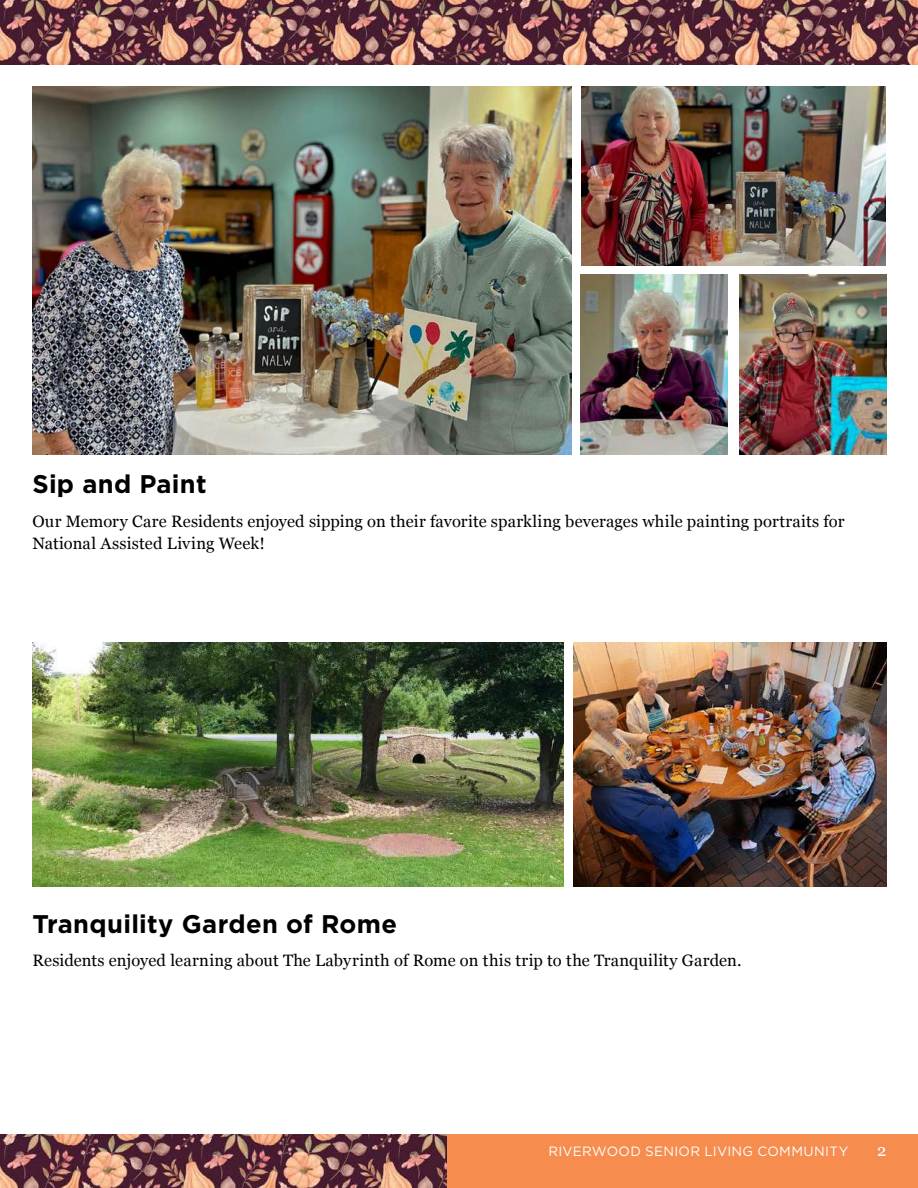
<style>
.page{position:relative;width:918px;height:1188px;background:#fff}
.page>*{position:absolute;margin:0;border:0;box-sizing:border-box;transform-origin:0 0}
.t1{font:700 25.5px "Gotham";letter-spacing:.01em;color:#000}
.t2{font:16.5px/21.3px "Georgia";letter-spacing:.005em;color:#000}
.t3{font:16.5px "Georgia";color:#fff}
.t4{font:13.5px "Gotham";letter-spacing:.02em;color:#fff}
</style>
<div class="page">
<img style="left:0;top:1135px;width:447px;height:53px">
<div style="left:447px;top:1135px;width:471px;height:53px;background:#f68c4e"></div>
<img style="left:0;top:0;width:918px;height:65px">
<img style="left:32px;top:86px;width:540px;height:368px">
<img style="left:581px;top:86px;width:305px;height:180px">
<img style="left:581px;top:274px;width:147px;height:180px">
<img style="left:739px;top:274px;width:147px;height:180px">
<img style="left:33px;top:643px;width:530px;height:244px">
<img style="left:573px;top:643px;width:313px;height:244px">
<h1 class="t1" style="left:32px;top:467px;width:176px">Sip and Paint</h1>
<p class="t2" style="left:32px;top:510px;width:814px">Our Memory Care Residents enjoyed sipping on their favorite sparkling beverages while painting portraits for<br>National Assisted Living Week!</p>
<h1 class="t1" style="left:32px;top:907px;width:366px">Tranquility Garden of Rome</h1>
<p class="t2" style="left:32px;top:949px;width:711px">Residents enjoyed learning about The Labyrinth of Rome on this trip to the Tranquility Garden.</p>
<p class="t4" style="left:548px;top:1142px;width:302px">RIVERWOOD SENIOR LIVING COMMUNITY</p>
<p class="t3" style="left:877px;top:1138px;width:11px">2</p>
</div>
